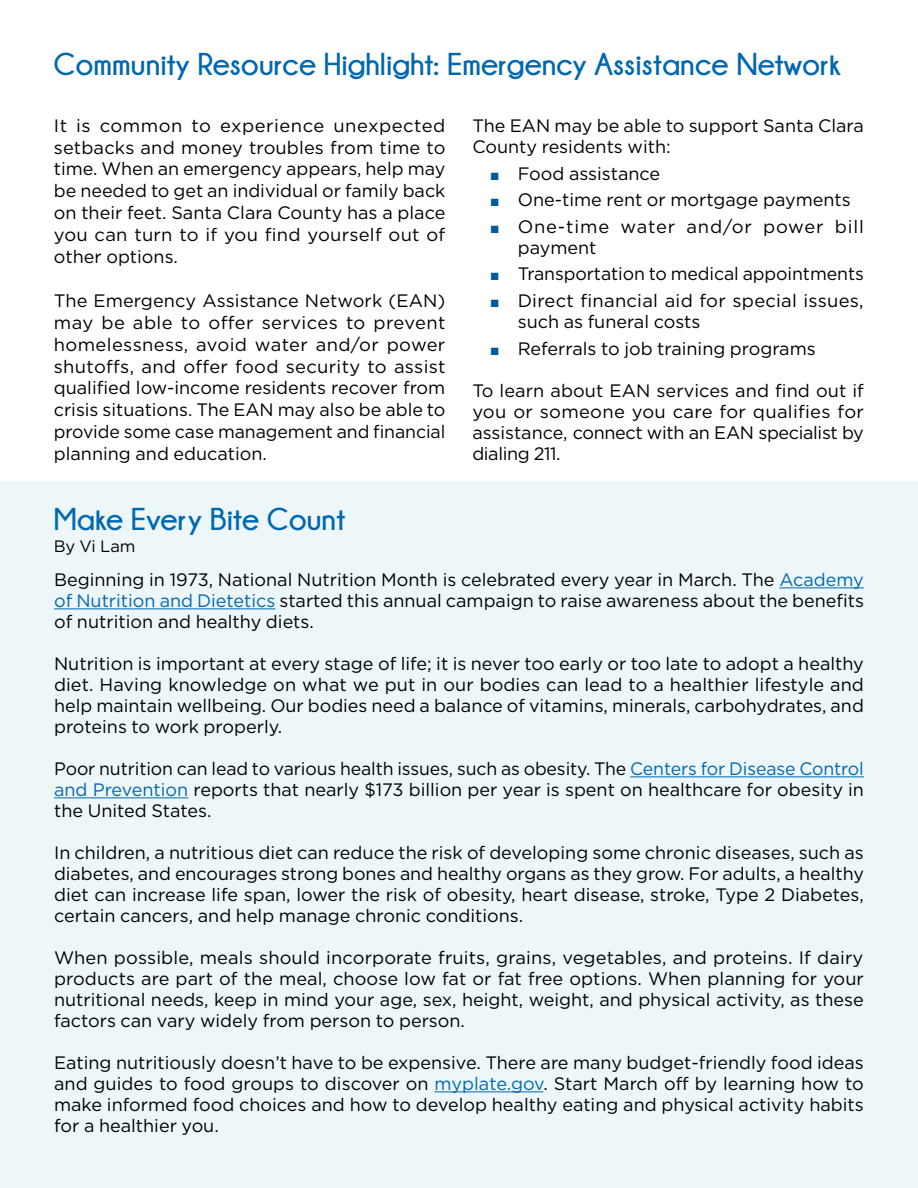
<style>
.page{position:relative;width:918px;height:1188px;background:#fff}
.page>*{position:absolute;margin:0;border:0;box-sizing:border-box;transform-origin:0 0}
.t1{font:700 31.5px "Champagne&Limousines";color:#0067b1}
.t2{font:18px/21px "Gotham";color:#000;text-align:justify}
.t3{font:18px/21.1px "Gotham";letter-spacing:.045em;color:#000}
.t4{font:16.5px "Gotham";letter-spacing:-.005em;color:#000}
.s1{color:#005a9c}
.s2{color:#0067b1}
</style>
<div class="page">
<div style="left:0;top:481px;width:918px;height:707px;background:#edf7fa"></div>
<hr style="left:779px;top:587px;width:85px;height:1px;background:#0067b1">
<hr style="left:54px;top:608px;width:221px;height:1px;background:#0067b1">
<hr style="left:630px;top:776px;width:234px;height:1px;background:#0067b1">
<hr style="left:54px;top:797px;width:134px;height:1px;background:#0067b1">
<hr style="left:435px;top:1091px;width:108px;height:1px;background:#0067b1">
<h1 class="t1" style="left:54px;top:47px;width:788px">Community Resource Highlight: Emergency Assistance Network</h1>
<p class="t2" style="left:54px;top:114px;width:393px;line-height:21.9px">It is common to experience unexpected setbacks and money troubles from time to time. When an emergency appears, help may be needed to get an individual or family back on their feet. Santa Clara County has a place you can turn to if you find yourself out of other options.</p>
<p class="t2" style="left:54px;top:289px;width:393px;line-height:21.9px">The Emergency Assistance Network (EAN) may be able to offer services to prevent homelessness, avoid water and/or power shutoffs, and offer food security to assist qualified low-income residents recover from crisis situations. The EAN may also be able to provide some case management and financial planning and education.</p>
<h1 class="t1" style="left:54px;top:502px;width:293px">Make Every Bite Count</h1>
<p class="t4" style="left:54px;top:536px;width:83px">By Vi Lam</p>
<p class="t2" style="left:472px;top:114px;width:393px">The EAN may be able to support Santa Clara<br>County residents with:</p>
<p class="t2" style="left:491px;top:163px;width:171px"><span class="s1">■</span> Food assistance</p>
<p class="t2" style="left:491px;top:189px;width:362px"><span class="s1">■</span> One-time rent or mortgage payments</p>
<p class="t3" style="left:518px;top:216px;width:348px;text-indent:-27px"><span class="s1">■</span> One-time water and/or power bill payment</p>
<p class="t2" style="left:491px;top:263px;width:375px"><span class="s1">■</span> Transportation to medical appointments</p>
<p class="t2" style="left:518px;top:290px;width:348px;text-indent:-27px"><span class="s1">■</span> Direct financial aid for special issues, such as funeral costs</p>
<p class="t2" style="left:491px;top:337px;width:327px"><span class="s1">■</span> Referrals to job training programs</p>
<p class="t2" style="left:472px;top:379px;width:393px">To learn about EAN services and find out if you or someone you care for qualifies for assistance, connect with an EAN specialist by dialing 211.</p>
<p class="t2" style="left:54px;top:569px;width:812px">Beginning in 1973, National Nutrition Month is celebrated every year in March. The <span class="s2">Academy of Nutrition and Dietetics</span> started this annual campaign to raise awareness about the benefits of nutrition and healthy diets.</p>
<p class="t2" style="left:54px;top:653px;width:811px">Nutrition is important at every stage of life; it is never too early or too late to adopt a healthy diet. Having knowledge on what we put in our bodies can lead to a healthier lifestyle and help maintain wellbeing. Our bodies need a balance of vitamins, minerals, carbohydrates, and proteins to work properly.</p>
<p class="t2" style="left:54px;top:758px;width:811px">Poor nutrition can lead to various health issues, such as obesity. The <span class="s2">Centers for Disease Control and Prevention</span> reports that nearly $173 billion per year is spent on healthcare for obesity in the United States.</p>
<p class="t2" style="left:54px;top:842px;width:811px">In children, a nutritious diet can reduce the risk of developing some chronic diseases, such as diabetes, and encourages strong bones and healthy organs as they grow. For adults, a healthy diet can increase life span, lower the risk of obesity, heart disease, stroke, Type 2 Diabetes, certain cancers, and help manage chronic conditions.</p>
<p class="t2" style="left:54px;top:947px;width:811px">When possible, meals should incorporate fruits, grains, vegetables, and proteins. If dairy products are part of the meal, choose low fat or fat free options. When planning for your nutritional needs, keep in mind your age, sex, height, weight, and physical activity, as these factors can vary widely from person to person.</p>
<p class="t2" style="left:54px;top:1052px;width:811px">Eating nutritiously doesn’t have to be expensive. There are many budget-friendly food ideas and guides to food groups to discover on <span class="s2">myplate.gov</span>. Start March off by learning how to make informed food choices and how to develop healthy eating and physical activity habits for a healthier you.</p>
</div>
